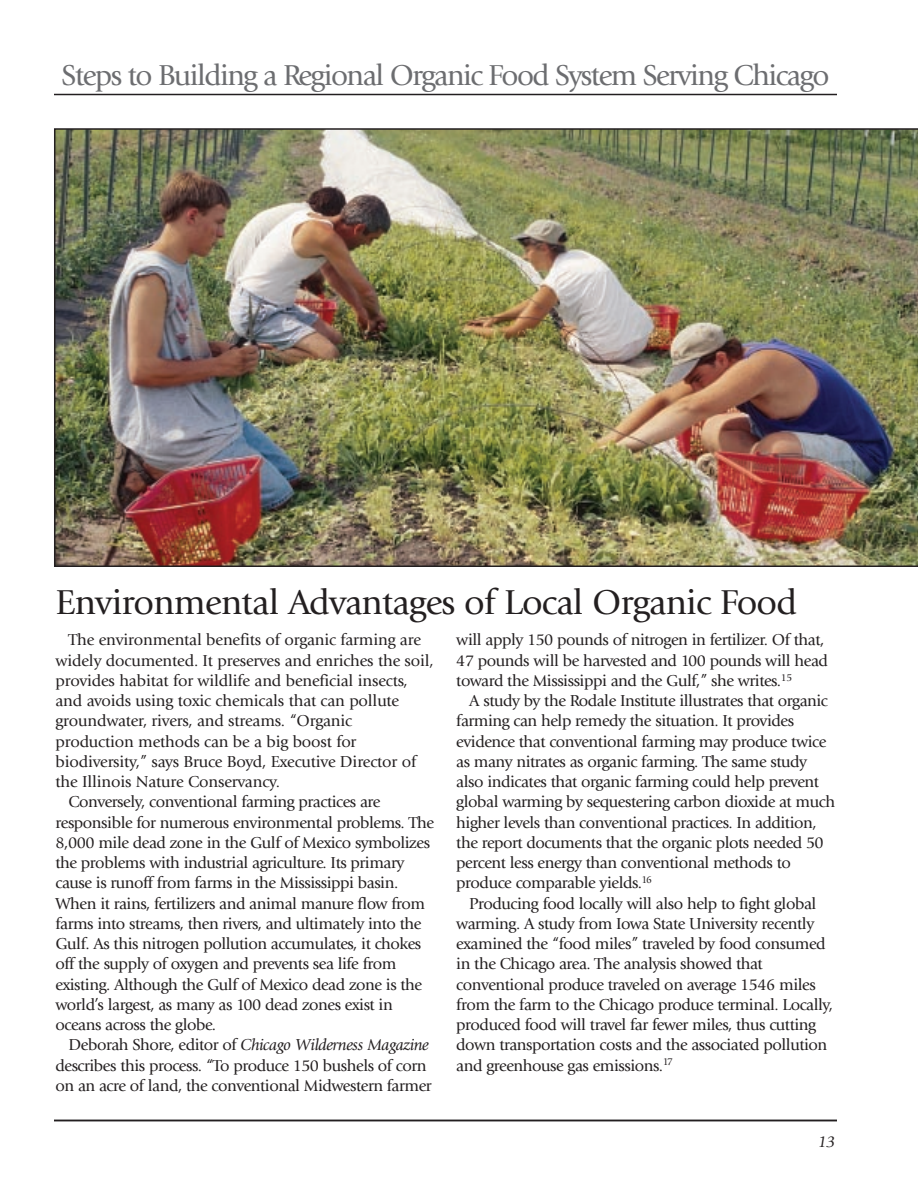
<style>
.page{position:relative;width:918px;height:1188px;background:#fff}
.page>*{position:absolute;margin:0;border:0;box-sizing:border-box;transform-origin:0 0}
.t1{font:36px "Giovanni";letter-spacing:-.02em;color:#231f20}
.t2{font:30px "Giovanni";letter-spacing:-.05em;color:#6c6d70}
.t3{font:16.5px/20.2px "Giovanni";letter-spacing:-.03em;color:#231f20}
.t4{font:16.5px "Giovanni";letter-spacing:-.01em;color:#231f20}
.t5{font:italic 16.5px "Giovanni";letter-spacing:-.025em;color:#231f20}
.s1{font-style:normal}
</style>
<div class="page">
<hr style="left:54px;top:94px;width:783px;height:1px;background:#231f20">
<hr style="left:54px;top:1120px;width:783px;height:1px;background:#231f20">
<img style="left:54px;top:128px;width:864px;height:439px">
<h2 class="t2" style="left:62px;top:63px;width:769px">Steps to Building a Regional Organic Food System Serving Chicago</h2>
<h1 class="t1" style="left:56px;top:588px;width:743px">Environmental Advantages of Local Organic Food</h1>
<p class="t4" style="left:68px;top:633px;width:354px">The environmental benefits of organic farming are</p>
<p class="t4" style="left:55px;top:654px;width:380px">widely documented. It preserves and enriches the soil,</p>
<p class="t4" style="left:55px;top:674px;width:354px">provides habitat for wildlife and beneficial insects,</p>
<p class="t4" style="left:55px;top:694px;width:345px">and avoids using toxic chemicals that can pollute</p>
<p class="t4" style="left:55px;top:714px;width:298px">groundwater, rivers, and streams. “Organic</p>
<p class="t4" style="left:55px;top:735px;width:302px">production methods can be a big boost for</p>
<p class="t4" style="left:55px;top:755px;width:362px">biodiversity,” says Bruce Boyd, Executive Director of</p>
<p class="t4" style="left:55px;top:775px;width:226px">the Illinois Nature Conservancy.</p>
<p class="t3" style="left:68px;top:793px;width:314px">Conversely, conventional farming practices are</p>
<p class="t3" style="left:55px;top:814px;width:380px">responsible for numerous environmental problems. The</p>
<p class="t3" style="left:55px;top:834px;width:376px">8,000 mile dead zone in the Gulf of Mexico symbolizes</p>
<p class="t3" style="left:55px;top:854px;width:350px">the problems with industrial agriculture. Its primary</p>
<p class="t3" style="left:55px;top:874px;width:344px">cause is runoff from farms in the Mississippi basin.</p>
<p class="t3" style="left:55px;top:895px;width:371px">When it rains, fertilizers and animal manure flow from</p>
<p class="t3" style="left:55px;top:915px;width:368px">farms into streams, then rivers, and ultimately into the</p>
<p class="t3" style="left:55px;top:935px;width:367px">Gulf. As this nitrogen pollution accumulates, it chokes</p>
<p class="t3" style="left:55px;top:955px;width:342px">off the supply of oxygen and prevents sea life from</p>
<p class="t3" style="left:55px;top:976px;width:368px">existing. Although the Gulf of Mexico dead zone is the</p>
<p class="t3" style="left:55px;top:996px;width:339px">world’s largest, as many as 100 dead zones exist in</p>
<p class="t3" style="left:55px;top:1016px;width:162px">oceans across the globe.</p>
<p class="t5" style="left:68px;top:1039px;width:362px"><span class="s1">Deborah Shore, editor of</span> Chicago Wilderness Magazine</p>
<p class="t3" style="left:55px;top:1057px;width:373px">describes this process. “To produce 150 bushels of corn</p>
<p class="t3" style="left:55px;top:1077px;width:378px">on an acre of land, the conventional Midwestern farmer</p>
<p class="t3" style="left:456px;top:631px;width:373px">will apply 150 pounds of nitrogen in fertilizer. Of that,<br>47 pounds will be harvested and 100 pounds will head toward the Mississippi and the Gulf,” she writes.<sup>15</sup></p>
<p class="t3" style="left:456px;top:692px;width:380px;text-indent:13px">A study by the Rodale Institute illustrates that organic farming can help remedy the situation. It provides evidence that conventional farming may produce twice as many nitrates as organic farming. The same study also indicates that organic farming could help prevent global warming by sequestering carbon dioxide at much higher levels than conventional practices. In addition, the report documents that the organic plots needed 50 percent less energy than conventional methods to produce comparable yields.<sup>16</sup></p>
<p class="t3" style="left:456px;top:894px;width:378px;text-indent:13px">Producing food locally will also help to fight global warming. A study from Iowa State University recently examined the “food miles” traveled by food consumed in the Chicago area. The analysis showed that conventional produce traveled on average 1546 miles from the farm to the Chicago produce terminal. Locally, produced food will travel far fewer miles, thus cutting down transportation costs and the associated pollution and greenhouse gas emissions.<sup>17</sup></p>
<p class="t5" style="left:818px;top:1136px;width:19px">13</p>
</div>
